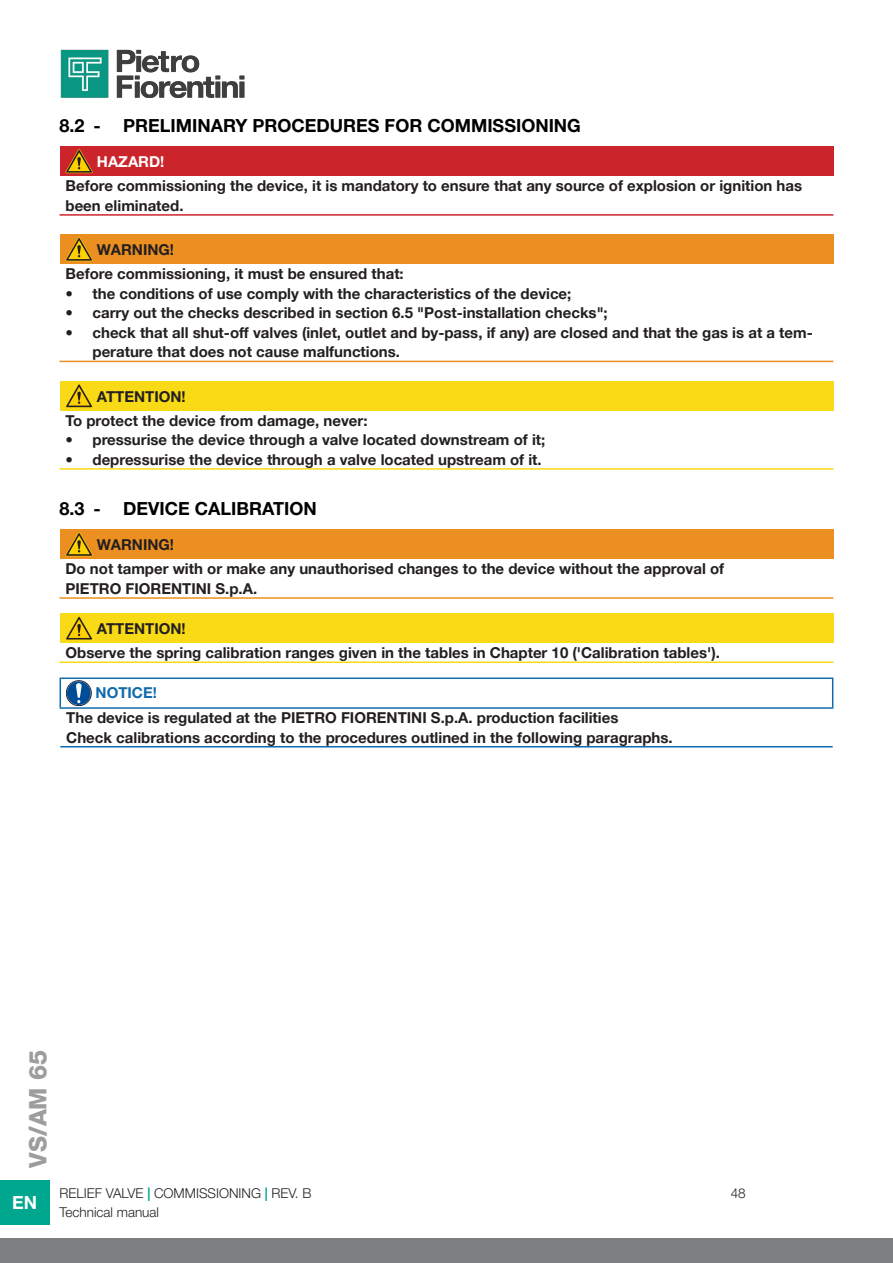
<style>
.page{position:relative;width:893px;height:1263px;background:#fff}
.page>*{position:absolute;margin:0;border:0;box-sizing:border-box;transform-origin:0 0}
.t1{font:800 24px "Helvetica Neue LT Pro";color:#9b9d9e}
.t2{font:700 18px "Helvetica Neue LT Pro";color:#000}
.t3{font:700 18px "Helvetica Neue LT Pro";color:#fff}
.Helvetica_Neue_LT_Pro_75_Bold_10_Sx_Nero{font:700 15px/19.5px "Helvetica Neue LT Pro";color:#231f20}
.Helvetica_Neue_LT_Pro_75_Bold_10_Sx_AVVE{font:700 15px "Helvetica Neue LT Pro";color:#231f20}
.Helvetica_Neue_LT_Pro_75_Bold_10_Sx_PERI{font:700 15px "Helvetica Neue LT Pro";color:#fff}
.Helvetica_Neue_LT_Pro_75_Bold_10_Sx_AVVI{font:700 15px "Helvetica Neue LT Pro";color:#106bac}
.t4{font:300 13.5px/18.6px "Helvetica Neue LT Pro";color:#231f20}
.s1{font-weight:700;color:#00a78f}
</style>
<div class="page">
<img style="left:60px;top:49px;width:185px;height:49px">
<div style="left:0;top:1238px;width:893px;height:25px;background:#7c7f80"></div>
<div style="left:0;top:1180px;width:50px;height:45px;background:#00a78f"></div>
<div style="left:60px;top:146px;width:773px;height:30px;background:#cb242b"></div>
<hr style="left:60px;top:214px;width:773px;height:2px;background:#cb242b">
<svg style="left:66px;top:149px;width:27px;height:24px"></svg>
<div style="left:60px;top:234px;width:773px;height:30px;background:#ec8f21"></div>
<hr style="left:60px;top:361px;width:773px;height:1px;background:#ec8f21">
<svg style="left:66px;top:237px;width:27px;height:24px"></svg>
<div style="left:60px;top:381px;width:773px;height:30px;background:#f8db16"></div>
<hr style="left:60px;top:468px;width:773px;height:2px;background:#f8db16">
<svg style="left:66px;top:384px;width:27px;height:24px"></svg>
<div style="left:60px;top:529px;width:773px;height:30px;background:#ec8f21"></div>
<hr style="left:60px;top:597px;width:773px;height:2px;background:#ec8f21">
<svg style="left:66px;top:532px;width:27px;height:24px"></svg>
<div style="left:60px;top:613px;width:773px;height:30px;background:#f8db16"></div>
<hr style="left:60px;top:661px;width:773px;height:2px;background:#f8db16">
<svg style="left:66px;top:616px;width:27px;height:24px"></svg>
<hr style="left:60px;top:746px;width:773px;height:1px;background:#106bac">
<hr style="left:60px;top:677px;width:773px;height:2px;background:#106bac">
<svg style="left:60px;top:679px;width:1px;height:28px"></svg>
<svg style="left:832px;top:679px;width:1px;height:28px"></svg>
<hr style="left:60px;top:707px;width:773px;height:2px;background:#106bac">
<svg style="left:66px;top:681px;width:25px;height:25px"></svg>
<div style="left:66px;top:681px;width:25px;height:25px;border:1px solid #231f20;border-radius:50%"></div>
<div style="left:67px;top:681px;width:24px;height:24px;background:#004c97;border-radius:50%"></div>
<svg style="left:76px;top:683px;width:6px;height:20px"></svg>
<p class="t2" style="left:60px;top:114px;width:523px">8.2 - PRELIMINARY PROCEDURES FOR COMMISSIONING</p>
<p class="Helvetica_Neue_LT_Pro_75_Bold_10_Sx_PERI" style="left:97px;top:153px;width:69px">HAZARD!</p>
<p class="Helvetica_Neue_LT_Pro_75_Bold_10_Sx_Nero" style="left:66px;top:176px;width:738px">Before commissioning the device, it is mandatory to ensure that any source of explosion or ignition has been eliminated.</p>
<p class="Helvetica_Neue_LT_Pro_75_Bold_10_Sx_AVVE" style="left:97px;top:241px;width:79px">WARNING!</p>
<p class="Helvetica_Neue_LT_Pro_75_Bold_10_Sx_Nero" style="left:66px;top:264px;width:340px">Before commissioning, it must be ensured that:</p>
<p class="Helvetica_Neue_LT_Pro_75_Bold_10_Sx_Nero" style="left:66px;top:283px;width:507px">• the conditions of use comply with the characteristics of the device;</p>
<p class="Helvetica_Neue_LT_Pro_75_Bold_10_Sx_Nero" style="left:66px;top:303px;width:544px">• carry out the checks described in section 6.5 "Post-installation checks";</p>
<p class="Helvetica_Neue_LT_Pro_75_Bold_10_Sx_Nero" style="left:93px;top:322px;width:722px;text-indent:-27px">• check that all shut-off valves (inlet, outlet and by-pass, if any) are closed and that the gas is at a tem&shy;perature that does not cause malfunctions.</p>
<p class="Helvetica_Neue_LT_Pro_75_Bold_10_Sx_AVVE" style="left:97px;top:387px;width:90px">ATTENTION!</p>
<p class="Helvetica_Neue_LT_Pro_75_Bold_10_Sx_Nero" style="left:66px;top:410px;width:303px">To protect the device from damage, never:</p>
<p class="Helvetica_Neue_LT_Pro_75_Bold_10_Sx_Nero" style="left:66px;top:430px;width:481px">• pressurise the device through a valve located downstream of it;</p>
<p class="Helvetica_Neue_LT_Pro_75_Bold_10_Sx_Nero" style="left:66px;top:449px;width:478px">• depressurise the device through a valve located upstream of it.</p>
<p class="t2" style="left:60px;top:497px;width:259px">8.3 - DEVICE CALIBRATION</p>
<p class="Helvetica_Neue_LT_Pro_75_Bold_10_Sx_AVVE" style="left:97px;top:536px;width:79px">WARNING!</p>
<p class="Helvetica_Neue_LT_Pro_75_Bold_10_Sx_Nero" style="left:66px;top:559px;width:660px">Do not tamper with or make any unauthorised changes to the device without the approval of<br>PIETRO FIORENTINI S.p.A.</p>
<p class="Helvetica_Neue_LT_Pro_75_Bold_10_Sx_AVVE" style="left:97px;top:619px;width:90px">ATTENTION!</p>
<p class="Helvetica_Neue_LT_Pro_75_Bold_10_Sx_Nero" style="left:66px;top:643px;width:656px">Observe the spring calibration ranges given in the tables in Chapter 10 ('Calibration tables').</p>
<p class="Helvetica_Neue_LT_Pro_75_Bold_10_Sx_AVVI" style="left:96px;top:684px;width:63px">NOTICE!</p>
<p class="Helvetica_Neue_LT_Pro_75_Bold_10_Sx_Nero" style="left:66px;top:707px;width:554px">The device is regulated at the PIETRO FIORENTINI S.p.A. production facilities</p>
<p class="Helvetica_Neue_LT_Pro_75_Bold_10_Sx_Nero" style="left:66px;top:727px;width:608px">Check calibrations according to the procedures outlined in the following paragraphs.</p>
<h1 class="t1" style="left:24px;top:1168px;width:120px;rotate:-90deg">VS/AM 65</h1>
<p class="t3" style="left:12px;top:1191px;width:27px">EN</p>
<p class="t4" style="left:60px;top:1184px;width:253px">RELIEF VALVE <span class="s1">|</span> COMMISSIONING <span class="s1">|</span> REV. B<br>Technical manual</p>
<p class="t4" style="left:731px;top:1184px;width:17px">48</p>
</div>
